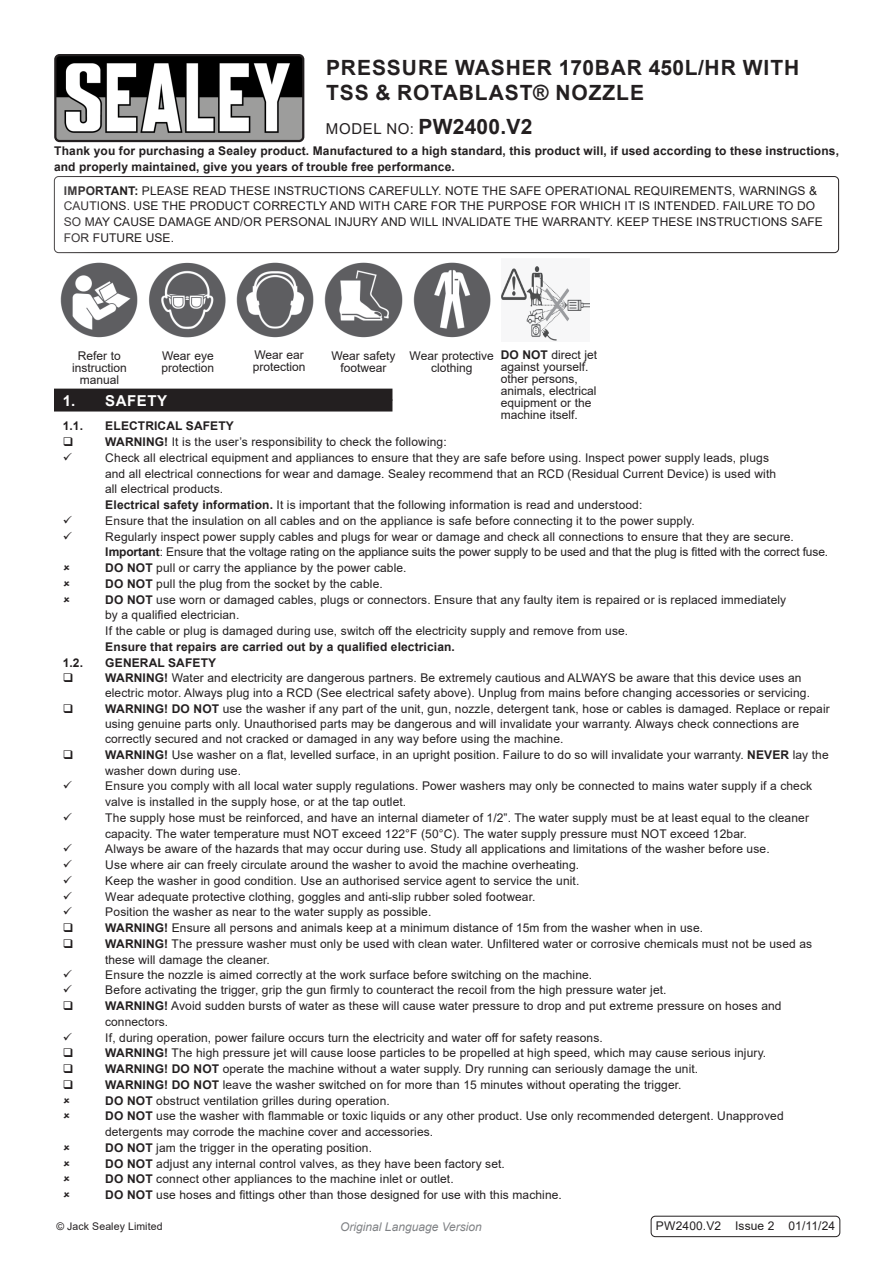
<style>
.page{position:relative;width:893px;height:1263px;background:#fff}
.page>*{position:absolute;margin:0;border:0;box-sizing:border-box;transform-origin:0 0}
.t1{font:700 21px/25.2px "Arial";letter-spacing:.045em;color:#231f20}
.t2{font:700 21px "Arial";letter-spacing:.01em;color:#231f20}
.t3{font:700 15px "Arial";letter-spacing:.035em;color:#fff}
.Body__Tabbed{font:12px/15.8px "Arial";letter-spacing:.01em;color:#231f20}
.Body{font:700 12px/15.8px "Arial";letter-spacing:.01em;color:#231f20}
.Body__Tabbed-2{font:12px "Arial";letter-spacing:-.01em;color:#231f20}
.Body__Tabbed-3{font:700 12px "Arial";letter-spacing:.01em;color:#231f20}
.t4{font:italic 12px "Arial";color:#808285}
.Body-2{font:12px "Arial";letter-spacing:.01em;color:#231f20}
.Body-3{font:10.5px "Arial";letter-spacing:.01em;color:#231f20}
.s1{font-weight:400;font-size:15px}
.s2{font-weight:700}
</style>
<div class="page">
<div style="left:54px;top:176px;width:785px;height:77px;border:1px solid #231f20;border-radius:4px"></div>
<div style="left:54px;top:399px;width:338px;height:12px;background:#231f20"></div>
<div style="left:54px;top:389px;width:338px;height:12px;background:#231f20"></div>
<img style="left:57px;top:57px;width:244px;height:82px">
<div style="left:54px;top:54px;width:250px;height:88px;border:2px solid #231f20;border-radius:4px"></div>
<div style="left:651px;top:1216px;width:189px;height:21px;border:1px solid #231f20;border-radius:4px"></div>
<img style="left:60px;top:262px;width:431px;height:76px">
<img style="left:501px;top:266px;width:88px;height:75px">
<p class="t1" style="left:326px;top:55px;width:475px">PRESSURE WASHER 170BAR 450L/HR WITH<br>TSS &amp; ROTABLAST® NOZZLE</p>
<p class="t2" style="left:326px;top:112px;width:208px"><span class="s1">MODEL NO:</span> PW2400.V2</p>
<p class="Body" style="left:54px;top:143px;width:786px">Thank you for purchasing a Sealey product. Manufactured to a high standard, this product will, if used according to these instructions, and properly maintained, give you years of trouble free performance.</p>
<p class="Body__Tabbed" style="left:64px;top:182px;width:761px"><span class="s2">IMPORTANT:</span> PLEASE READ THESE INSTRUCTIONS CAREFULLY. NOTE THE SAFE OPERATIONAL REQUIREMENTS, WARNINGS &amp; CAUTIONS. USE THE PRODUCT CORRECTLY AND WITH CARE FOR THE PURPOSE FOR WHICH IT IS INTENDED. FAILURE TO DO SO MAY CAUSE DAMAGE AND/OR PERSONAL INJURY AND WILL INVALIDATE THE WARRANTY. KEEP THESE INSTRUCTIONS SAFE FOR FUTURE USE.</p>
<p class="Body__Tabbed" style="left:501px;top:348px;width:98px;line-height:12px"><span class="s2">DO NOT</span> direct jet against yourself. other persons, animals, electrical equipment or the machine itself.</p>
<p class="Body__Tabbed" style="left:254px;top:347px;width:51px">Wear ear</p>
<p class="Body__Tabbed" style="left:253px;top:359px;width:54px">protection</p>
<p class="Body__Tabbed" style="left:72px;top:349px;width:56px;line-height:12px;text-align:center">Refer to instruction manual</p>
<p class="Body__Tabbed" style="left:162px;top:347px;width:53px">Wear eye</p>
<p class="Body__Tabbed" style="left:331px;top:347px;width:66px">Wear safety</p>
<p class="Body__Tabbed" style="left:340px;top:359px;width:48px">footwear</p>
<p class="Body__Tabbed" style="left:410px;top:347px;width:86px">Wear protective</p>
<p class="Body__Tabbed" style="left:431px;top:359px;width:43px">clothing</p>
<p class="Body__Tabbed" style="left:162px;top:359px;width:54px">protection</p>
<p class="t3" style="left:63px;top:390px;width:106px">1. SAFETY</p>
<p class="Body" style="left:63px;top:418px;width:22px">1.1.</p>
<p class="Body" style="left:105px;top:418px;width:130px">ELECTRICAL SAFETY</p>
<p class="Body__Tabbed" style="left:105px;top:434px;width:343px"><span class="s2">WARNING!</span> It is the user’s responsibility to check the following:</p>
<p class="Body__Tabbed" style="left:105px;top:450px;width:673px">Check all electrical equipment and appliances to ensure that they are safe before using. Inspect power supply leads, plugs and all electrical connections for wear and damage. Sealey recommend that an RCD (Residual Current Device) is used with all electrical products.</p>
<p class="Body__Tabbed" style="left:105px;top:497px;width:539px"><span class="s2">Electrical safety information.</span> It is important that the following information is read and understood:</p>
<p class="Body__Tabbed" style="left:105px;top:513px;width:591px">Ensure that the insulation on all cables and on the appliance is safe before connecting it to the power supply.</p>
<p class="Body__Tabbed" style="left:105px;top:528px;width:690px">Regularly inspect power supply cables and plugs for wear or damage and check all connections to ensure that they are secure.</p>
<p class="Body__Tabbed-2" style="left:105px;top:544px;width:725px"><span class="s2">Important</span>: Ensure that the voltage rating on the appliance suits the power supply to be used and that the plug is fitted with the correct fuse.</p>
<p class="Body__Tabbed" style="left:105px;top:560px;width:303px"><span class="s2">DO NOT</span> pull or carry the appliance by the power cable.</p>
<p class="Body__Tabbed" style="left:105px;top:576px;width:279px"><span class="s2">DO NOT</span> pull the plug from the socket by the cable.</p>
<p class="Body__Tabbed" style="left:105px;top:591px;width:683px"><span class="s2">DO NOT</span> use worn or damaged cables, plugs or connectors. Ensure that any faulty item is repaired or is replaced immediately by a qualified electrician.</p>
<p class="Body__Tabbed" style="left:105px;top:623px;width:525px">If the cable or plug is damaged during use, switch off the electricity supply and remove from use.</p>
<p class="Body__Tabbed-3" style="left:105px;top:638px;width:351px">Ensure that repairs are carried out by a qualified electrician.</p>
<p class="Body" style="left:63px;top:655px;width:22px">1.2.</p>
<p class="Body" style="left:105px;top:655px;width:112px">GENERAL SAFETY</p>
<p class="Body__Tabbed" style="left:105px;top:670px;width:706px;line-height:15px"><span class="s2">WARNING!</span> Water and electricity are dangerous partners. Be extremely cautious and ALWAYS be aware that this device uses an electric motor. Always plug into a RCD (See electrical safety above). Unplug from mains before changing accessories or servicing.</p>
<p class="Body__Tabbed" style="left:105px;top:701px;width:726px;line-height:15px"><span class="s2">WARNING! DO NOT</span> use the washer if any part of the unit, gun, nozzle, detergent tank, hose or cables is damaged. Replace or repair using genuine parts only. Unauthorised parts may be dangerous and will invalidate your warranty. Always check connections are correctly secured and not cracked or damaged in any way before using the machine.</p>
<p class="Body__Tabbed" style="left:105px;top:747px;width:725px"><span class="s2">WARNING!</span> Use washer on a flat, levelled surface, in an upright position. Failure to do so will invalidate your warranty. <span class="s2">NEVER</span> lay the washer down during use.</p>
<p class="Body__Tabbed" style="left:105px;top:778px;width:709px">Ensure you comply with all local water supply regulations. Power washers may only be connected to mains water supply if a check valve is installed in the supply hose, or at the tap outlet.</p>
<p class="Body__Tabbed" style="left:105px;top:810px;width:705px">The supply hose must be reinforced, and have an internal diameter of 1/2”. The water supply must be at least equal to the cleaner capacity. The water temperature must NOT exceed 122°F (50°C). The water supply pressure must NOT exceed 12bar.</p>
<p class="Body__Tabbed" style="left:105px;top:841px;width:666px">Always be aware of the hazards that may occur during use. Study all applications and limitations of the washer before use.</p>
<p class="Body__Tabbed" style="left:105px;top:857px;width:475px">Use where air can freely circulate around the washer to avoid the machine overheating.</p>
<p class="Body__Tabbed" style="left:105px;top:873px;width:476px">Keep the washer in good condition. Use an authorised service agent to service the unit.</p>
<p class="Body__Tabbed" style="left:105px;top:888px;width:432px">Wear adequate protective clothing, goggles and anti-slip rubber soled footwear.</p>
<p class="Body__Tabbed" style="left:105px;top:904px;width:328px">Position the washer as near to the water supply as possible.</p>
<p class="Body__Tabbed" style="left:105px;top:920px;width:599px"><span class="s2">WARNING!</span> Ensure all persons and animals keep at a minimum distance of 15m from the washer when in use.</p>
<p class="Body__Tabbed" style="left:105px;top:936px;width:709px"><span class="s2">WARNING!</span> The pressure washer must only be used with clean water. Unfiltered water or corrosive chemicals must not be used as these will damage the cleaner.</p>
<p class="Body__Tabbed" style="left:105px;top:966px;width:488px">Ensure the nozzle is aimed correctly at the work surface before switching on the machine.</p>
<p class="Body__Tabbed" style="left:105px;top:982px;width:563px">Before activating the trigger, grip the gun firmly to counteract the recoil from the high pressure water jet.</p>
<p class="Body__Tabbed" style="left:105px;top:998px;width:678px"><span class="s2">WARNING!</span> Avoid sudden bursts of water as these will cause water pressure to drop and put extreme pressure on hoses and connectors.</p>
<p class="Body__Tabbed" style="left:105px;top:1029px;width:499px">If, during operation, power failure occurs turn the electricity and water off for safety reasons.</p>
<p class="Body__Tabbed" style="left:105px;top:1045px;width:662px"><span class="s2">WARNING!</span> The high pressure jet will cause loose particles to be propelled at high speed, which may cause serious injury.</p>
<p class="Body__Tabbed" style="left:105px;top:1061px;width:594px"><span class="s2">WARNING! DO NOT</span> operate the machine without a water supply. Dry running can seriously damage the unit.</p>
<p class="Body__Tabbed" style="left:105px;top:1077px;width:578px"><span class="s2">WARNING! DO NOT</span> leave the washer switched on for more than 15 minutes without operating the trigger.</p>
<p class="Body__Tabbed" style="left:105px;top:1092px;width:286px"><span class="s2">DO NOT</span> obstruct ventilation grilles during operation.</p>
<p class="Body__Tabbed" style="left:105px;top:1108px;width:680px"><span class="s2">DO NOT</span> use the washer with flammable or toxic liquids or any other product. Use only recommended detergent. Unapproved detergents may corrode the machine cover and accessories.</p>
<p class="Body__Tabbed" style="left:105px;top:1140px;width:268px"><span class="s2">DO NOT</span> jam the trigger in the operating position.</p>
<p class="Body__Tabbed" style="left:105px;top:1155px;width:401px"><span class="s2">DO NOT</span> adjust any internal control valves, as they have been factory set.</p>
<p class="Body__Tabbed" style="left:105px;top:1171px;width:350px"><span class="s2">DO NOT</span> connect other appliances to the machine inlet or outlet.</p>
<p class="Body__Tabbed" style="left:105px;top:1187px;width:458px"><span class="s2">DO NOT</span> use hoses and fittings other than those designed for use with this machine.</p>
<p class="Body-3" style="left:56px;top:1219px;width:108px">© Jack Sealey Limited</p>
<p class="t4" style="left:340px;top:1219px;width:143px">Original Language Version</p>
<p class="Body-2" style="left:656px;top:1217px;width:181px">PW2400.V2 Issue 2 01/11/24</p>
</div>
